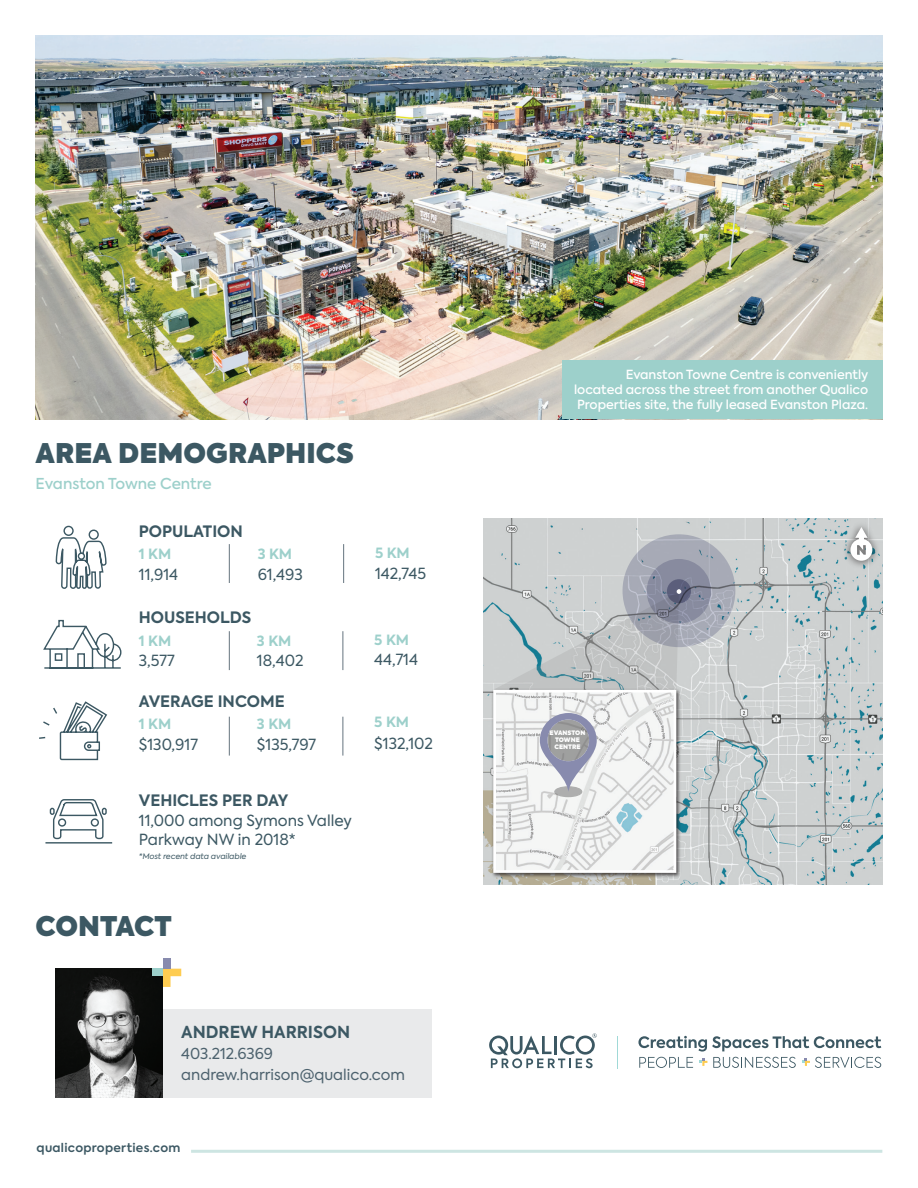
<style>
.page{position:relative;width:918px;height:1188px;background:#fff}
.page>*{position:absolute;margin:0;border:0;box-sizing:border-box;transform-origin:0 0}
.t1{font:800 27px "Axiforma";color:#3c5863}
.t2{font:700 16.5px "Axiforma";color:#3c5863}
.t3{font:700 15.6px "Axiforma";color:#3c5863}
.t4{font:15.3px/18.3px "Axiforma";color:#3c5863}
.t5{font:15px/21px "Axiforma";color:#4d626e}
.t6{font:500 15px "Axiforma";letter-spacing:-.005em;color:#9dd0cb}
.t7{font:700 14.1px "Axiforma";color:#9dd0cb}
.t8{font:500 12.6px/15px "Axiforma";color:#fff;text-align:justify}
.t9{font:600 12px "Axiforma";letter-spacing:.025em;color:#3c5863}
.t10{font:italic 7.8px "Axiforma";color:#3c5863}
.t11{font:800 6.15px/7.4px "Axiforma";color:#fff;text-align:center}
</style>
<div class="page">
<hr style="left:191px;top:1150px;width:691px;height:3px;background:#cde5e2">
<hr style="left:229px;top:544px;width:1px;height:39px;background:#65747e">
<hr style="left:229px;top:631px;width:1px;height:39px;background:#65747e">
<hr style="left:229px;top:717px;width:1px;height:39px;background:#65747e">
<hr style="left:343px;top:544px;width:1px;height:39px;background:#65747e">
<hr style="left:343px;top:631px;width:1px;height:39px;background:#65747e">
<hr style="left:343px;top:717px;width:1px;height:39px;background:#65747e">
<svg style="left:43px;top:525px;width:79px;height:144px"></svg>
<svg style="left:39px;top:701px;width:68px;height:60px"></svg>
<svg style="left:45px;top:799px;width:68px;height:45px"></svg>
<img style="left:484px;top:519px;width:398px;height:365px">
<div style="left:491px;top:688px;width:190px;height:190px;background:#231f20;opacity:.75"></div>
<img style="left:497px;top:694px;width:175px;height:175px">
<div style="left:493px;top:690px;width:183px;height:183px;border:3px solid #fff"></div>
<svg style="left:623px;top:534px;width:112px;height:113px;background:#a7abb7"></svg>
<svg style="left:647px;top:559px;width:64px;height:65px;background:#878b9f"></svg>
<svg style="left:667px;top:579px;width:24px;height:24px"></svg>
<svg style="left:493px;top:589px;width:188px;height:102px;background:#bcc1c3"></svg>
<div style="left:555px;top:787px;width:27px;height:10px;background:#aeaeae;border-radius:50%"></div>
<div style="left:554px;top:786px;width:28px;height:11px;border:1px solid #676767;border-radius:50%"></div>
<svg style="left:540px;top:713px;width:57px;height:79px"></svg>
<div style="left:842px;top:520px;width:38px;height:49px;background:#231f20;opacity:.75"></div>
<svg style="left:850px;top:527px;width:22px;height:34px"></svg>
<img style="left:36px;top:36px;width:846px;height:383px">
<div style="left:562px;top:360px;width:320px;height:59px;background:#9dd0cb"></div>
<svg style="left:489px;top:1033px;width:108px;height:35px"></svg>
<hr style="left:617px;top:1036px;width:1px;height:33px;background:#a0d9d7">
<svg style="left:638px;top:1036px;width:243px;height:32px"></svg>
<div style="left:160px;top:1009px;width:272px;height:89px;background:#e9eaeb"></div>
<img style="left:56px;top:969px;width:107px;height:129px">
<svg style="left:163px;top:969px;width:18px;height:18px"></svg>
<div style="left:152px;top:969px;width:11px;height:7px;background:#9dd0cb"></div>
<div style="left:163px;top:958px;width:8px;height:11px;background:#888bae"></div>
<h1 class="t1" style="left:36px;top:434px;width:320px">AREA DEMOGRAPHICS</h1>
<p class="t6" style="left:36px;top:474px;width:178px">Evanston Towne Centre</p>
<p class="t3" style="left:139px;top:521px;width:106px">POPULATION</p>
<p class="t7" style="left:139px;top:544px;width:34px">1 KM</p>
<p class="t7" style="left:258px;top:544px;width:36px">3 KM</p>
<p class="t7" style="left:375px;top:543px;width:36px">5 KM</p>
<p class="t4" style="left:139px;top:566px;width:41px">11,914</p>
<p class="t4" style="left:258px;top:566px;width:47px">61,493</p>
<p class="t4" style="left:375px;top:564px;width:53px">142,745</p>
<p class="t3" style="left:139px;top:606px;width:114px">HOUSEHOLDS</p>
<p class="t7" style="left:139px;top:631px;width:34px">1 KM</p>
<p class="t7" style="left:257px;top:631px;width:36px">3 KM</p>
<p class="t7" style="left:374px;top:630px;width:36px">5 KM</p>
<p class="t4" style="left:139px;top:652px;width:38px">3,577</p>
<p class="t4" style="left:257px;top:652px;width:48px">18,402</p>
<p class="t4" style="left:374px;top:651px;width:45px">44,714</p>
<p class="t3" style="left:139px;top:691px;width:147px">AVERAGE INCOME</p>
<p class="t7" style="left:139px;top:714px;width:34px">1 KM</p>
<p class="t7" style="left:257px;top:714px;width:36px">3 KM</p>
<p class="t7" style="left:374px;top:713px;width:36px">5 KM</p>
<p class="t4" style="left:139px;top:736px;width:61px">$130,917</p>
<p class="t4" style="left:257px;top:736px;width:61px">$135,797</p>
<p class="t4" style="left:374px;top:735px;width:60px">$132,102</p>
<p class="t3" style="left:139px;top:790px;width:151px">VEHICLES PER DAY</p>
<p class="t4" style="left:139px;top:812px;width:214px">11,000 among Symons Valley<br>Parkway NW in 2018*</p>
<p class="t10" style="left:139px;top:851px;width:109px">*Most recent data available</p>
<h1 class="t1" style="left:36px;top:907px;width:138px">CONTACT</h1>
<h2 class="t2" style="left:181px;top:1021px;width:170px">ANDREW HARRISON</h2>
<p class="t5" style="left:181px;top:1044px;width:225px">403.212.6369 andrew.harrison@qualico.com</p>
<p class="t9" style="left:37px;top:1140px;width:145px">qualicoproperties.com</p>
<p class="t8" style="left:574px;top:367px;width:296px;text-indent:52px">Evanston Towne Centre is conveniently located across the street from another Qualico Properties site, the fully leased Evanston Plaza.</p>
<p class="t11" style="left:550px;top:729px;width:37px">EVANSTON<br>TOWNE<br>CENTRE</p>
</div>
